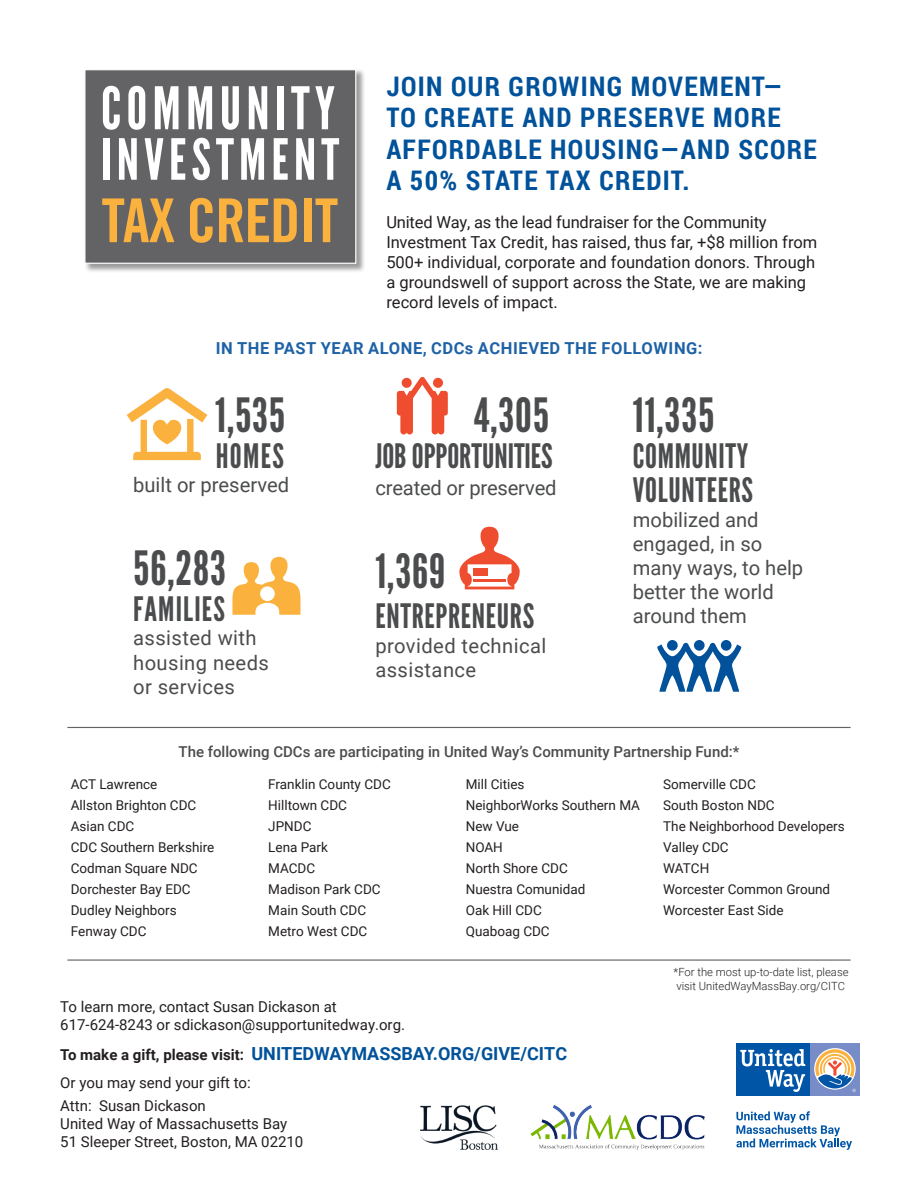
<style>
.page{position:relative;width:918px;height:1188px;background:#fff}
.page>*{position:absolute;margin:0;border:0;box-sizing:border-box;transform-origin:0 0}
.t1{font:60.6px "Trade Gothic Bold Cond Twenty";letter-spacing:-.02em;color:#fbb13d}
.t2{font:58.5px "League Gothic";letter-spacing:.09em;color:#fff}
.t3{font:56.55px "League Gothic";letter-spacing:.09em;color:#fff}
.t4{font:47.1px "League Gothic";letter-spacing:.02em;color:#4b4c4d}
.t5{font:33.6px/33.6px "League Gothic";letter-spacing:.02em;color:#4b4c4d}
.t6{font:33.6px "League Gothic";color:#4b4c4d}
.t7{font:700 27px/31.5px "Roboto Condensed";letter-spacing:.05em;color:#01529a}
.t8{font:20.25px/24.3px "Roboto";color:#4b4c4d}
.t9{font:20.25px/24.3px "Roboto";letter-spacing:.02em;color:#4b4c4d}
.t10{font:700 18px "Roboto";color:#01529a}
.t11{font:16.5px/20px "Roboto";color:#231f20}
.t12{font:700 16.5px "Roboto";letter-spacing:.035em;color:#1e62a6}
.t13{font:15px/18px "Roboto";color:#231f20}
.t14{font:500 15px "Roboto";color:#4b4c4d}
.t15{font:13.5px "Roboto";color:#231f20}
.t16{font:300 11.25px/13.5px "Roboto";color:#231f20}
.s1{font-size:15px;color:#231f20}
</style>
<div class="page">
<div style="left:667px;top:640px;width:11px;height:11px;background:#01529a;border-radius:50%"></div>
<div style="left:694px;top:640px;width:11px;height:11px;background:#01529a;border-radius:50%"></div>
<div style="left:721px;top:640px;width:11px;height:11px;background:#01529a;border-radius:50%"></div>
<svg style="left:657px;top:643px;width:84px;height:49px"></svg>
<svg style="left:127px;top:388px;width:80px;height:72px"></svg>
<svg style="left:232px;top:557px;width:68px;height:58px"></svg>
<svg style="left:459px;top:527px;width:61px;height:62px"></svg>
<hr style="left:473px;top:580px;width:33px;height:2px;background:#ef4d30">
<div style="left:473px;top:569px;width:15px;height:7px;background:#ef4d30"></div>
<svg style="left:397px;top:377px;width:51px;height:58px"></svg>
<img style="left:421px;top:1105px;width:76px;height:45px">
<img style="left:531px;top:1105px;width:174px;height:45px">
<div style="left:810px;top:1043px;width:50px;height:52px;background:#788dc7"></div>
<svg style="left:814px;top:1048px;width:42px;height:42px"></svg>
<div style="left:737px;top:1043px;width:73px;height:52px;background:#0155a7"></div>
<svg style="left:740px;top:1049px;width:65px;height:43px"></svg>
<svg style="left:815px;top:1049px;width:41px;height:43px"></svg>
<svg style="left:736px;top:1111px;width:116px;height:39px"></svg>
<div style="left:84px;top:69px;width:281px;height:204px;background:#231f20;opacity:.45"></div>
<div style="left:84px;top:69px;width:272px;height:195px;background:#636366;border:1px solid #fff"></div>
<hr style="left:67px;top:727px;width:784px;height:1px;background:#636366">
<hr style="left:67px;top:959px;width:784px;height:2px;background:#636366">
<p class="t2" style="left:101px;top:74px;width:235px">COMMUNITY</p>
<p class="t3" style="left:101px;top:126px;width:240px">INVESTMENT</p>
<p class="t1" style="left:102px;top:184px;width:238px">TAX CREDIT</p>
<p class="t7" style="left:386px;top:70px;width:432px">JOIN OUR GROWING MOVEMENT—<br>TO CREATE AND PRESERVE MORE<br>AFFORDABLE HOUSING—AND SCORE<br>A 50% STATE TAX CREDIT.</p>
<p class="t11" style="left:386px;top:212px;width:432px">United Way, as the lead fundraiser for the Community Investment Tax Credit, has raised, thus far, +$8 million from 500+ individual, corporate and foundation donors. Through a groundswell of support across the State, we are making record levels of impact.</p>
<p class="t12" style="left:216px;top:337px;width:488px">IN THE PAST YEAR ALONE, CDCs ACHIEVED THE FOLLOWING:</p>
<p class="t4" style="left:215px;top:387px;width:72px">1,535</p>
<p class="t5" style="left:216px;top:440px;width:70px">HOMES</p>
<p class="t8" style="left:133px;top:472px;width:158px">built or preserved</p>
<p class="t4" style="left:133px;top:540px;width:94px">56,283</p>
<p class="t5" style="left:133px;top:592px;width:93px">FAMILIES</p>
<p class="t9" style="left:133px;top:625px;width:137px">assisted with housing needs or services</p>
<p class="t4" style="left:474px;top:387px;width:77px">4,305</p>
<p class="t6" style="left:375px;top:436px;width:179px">JOB OPPORTUNITIES</p>
<p class="t8" style="left:375px;top:475px;width:183px">created or preserved</p>
<p class="t4" style="left:375px;top:543px;width:71px">1,369</p>
<p class="t5" style="left:375px;top:599px;width:160px">ENTREPRENEURS</p>
<p class="t9" style="left:375px;top:632px;width:172px">provided technical assistance</p>
<p class="t4" style="left:633px;top:387px;width:83px">11,335</p>
<p class="t5" style="left:633px;top:440px;width:122px">COMMUNITY<br>VOLUNTEERS</p>
<p class="t8" style="left:633px;top:506px;width:172px">mobilized and engaged, in so many ways, to help better the world around them</p>
<p class="t14" style="left:179px;top:741px;width:562px">The following CDCs are participating in United Way’s Community Partnership Fund:*</p>
<p class="t15" style="left:71px;top:775px;width:88px">ACT Lawrence</p>
<p class="t15" style="left:71px;top:796px;width:127px">Allston Brighton CDC</p>
<p class="t15" style="left:71px;top:817px;width:65px">Asian CDC</p>
<p class="t15" style="left:71px;top:838px;width:145px">CDC Southern Berkshire</p>
<p class="t15" style="left:71px;top:859px;width:128px">Codman Square NDC</p>
<p class="t15" style="left:71px;top:880px;width:121px">Dorchester Bay EDC</p>
<p class="t15" style="left:71px;top:901px;width:107px">Dudley Neighbors</p>
<p class="t15" style="left:71px;top:922px;width:77px">Fenway CDC</p>
<p class="t15" style="left:268px;top:775px;width:124px">Franklin County CDC</p>
<p class="t15" style="left:268px;top:796px;width:80px">Hilltown CDC</p>
<p class="t15" style="left:268px;top:817px;width:45px">JPNDC</p>
<p class="t15" style="left:268px;top:838px;width:61px">Lena Park</p>
<p class="t15" style="left:268px;top:859px;width:49px">MACDC</p>
<p class="t15" style="left:268px;top:880px;width:114px">Madison Park CDC</p>
<p class="t15" style="left:268px;top:901px;width:99px">Main South CDC</p>
<p class="t15" style="left:268px;top:922px;width:101px">Metro West CDC</p>
<p class="t15" style="left:466px;top:775px;width:60px">Mill Cities</p>
<p class="t15" style="left:466px;top:796px;width:176px">NeighborWorks Southern MA</p>
<p class="t15" style="left:466px;top:817px;width:55px">New Vue</p>
<p class="t15" style="left:466px;top:838px;width:39px">NOAH</p>
<p class="t15" style="left:466px;top:859px;width:104px">North Shore CDC</p>
<p class="t15" style="left:466px;top:880px;width:121px">Nuestra Comunidad</p>
<p class="t15" style="left:466px;top:901px;width:78px">Oak Hill CDC</p>
<p class="t15" style="left:466px;top:922px;width:86px">Quaboag CDC</p>
<p class="t13" style="left:60px;top:997px;width:346px">To learn more, contact Susan Dickason at<br>617-624-8243 or sdickason@supportunitedway.org.</p>
<p class="t10" style="left:60px;top:1041px;width:508px"><span class="s1">To make a gift, please visit:</span> UNITEDWAYMASSBAY.ORG/GIVE/CITC</p>
<p class="t13" style="left:60px;top:1073px;width:192px">Or you may send your gift to:</p>
<p class="t13" style="left:60px;top:1096px;width:147px">Attn: Susan Dickason</p>
<p class="t13" style="left:60px;top:1114px;width:229px">United Way of Massachusetts Bay</p>
<p class="t13" style="left:60px;top:1132px;width:245px">51 Sleeper Street, Boston, MA 02210</p>
<p class="t15" style="left:663px;top:775px;width:94px">Somerville CDC</p>
<p class="t15" style="left:663px;top:796px;width:113px">South Boston NDC</p>
<p class="t15" style="left:663px;top:817px;width:183px">The Neighborhood Developers</p>
<p class="t15" style="left:663px;top:838px;width:67px">Valley CDC</p>
<p class="t15" style="left:663px;top:859px;width:48px">WATCH</p>
<p class="t15" style="left:663px;top:880px;width:169px">Worcester Common Ground</p>
<p class="t15" style="left:663px;top:901px;width:122px">Worcester East Side</p>
<p class="t16" style="left:674px;top:965px;width:176px">*For the most up-to-date list, please visit UnitedWayMassBay.org/CITC</p>
</div>
